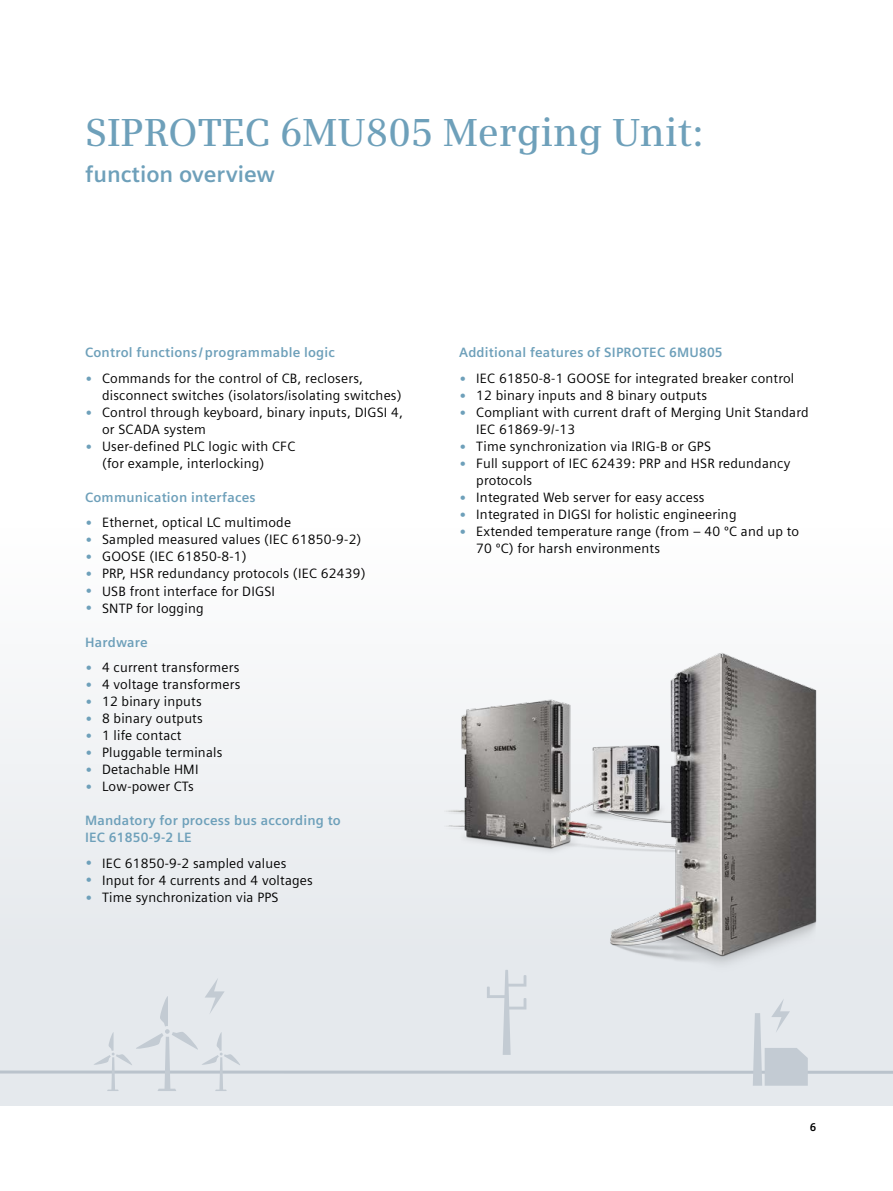
<style>
.page{position:relative;width:893px;height:1191px;background:#fff}
.page>*{position:absolute;margin:0;border:0;box-sizing:border-box;transform-origin:0 0}
.t1{font:600 39px "Siemens Serif";color:#6ea0ba}
.t2{font:700 22.5px "Siemens Sans Global";color:#6ea0ba}
.t3{font:13.5px/17px "Siemens Sans Global";letter-spacing:.015em;color:#000}
.t4{font:700 13.5px/17px "Siemens Sans Global";letter-spacing:.015em;color:#6ea0ba}
.t5{font:700 11.25px "Siemens Sans Global";color:#000}
.s1{font-size:15px;color:#6ea0ba}
</style>
<div class="page">
<div style="left:0;top:527px;width:893px;height:579px;background:linear-gradient(to bottom,#fdfdfd,#e0e4e9)"></div>
<img style="left:442px;top:574px;width:423px;height:476px">
<hr style="left:0;top:1070px;width:893px;height:3px;background:#fff">
<svg style="left:753px;top:998px;width:55px;height:87px"></svg>
<svg style="left:91px;top:977px;width:152px;height:114px"></svg>
<svg style="left:487px;top:969px;width:39px;height:85px"></svg>
<h1 class="t1" style="left:85px;top:110px;width:620px">SIPROTEC 6MU805 Merging Unit:</h1>
<h2 class="t2" style="left:85px;top:161px;width:192px">function overview</h2>
<p class="t4" style="left:85px;top:344px;width:252px">Control functions / programmable logic</p>
<p class="t3" style="left:102px;top:370px;width:301px;text-indent:-17px"><span class="s1">•</span> Commands for the control of CB, reclosers, disconnect switches (isolators/isolating switches)</p>
<p class="t3" style="left:102px;top:404px;width:303px;text-indent:-17px"><span class="s1">•</span> Control through keyboard, binary inputs, DIGSI 4, or SCADA system</p>
<p class="t3" style="left:102px;top:438px;width:195px;text-indent:-17px"><span class="s1">•</span> User-defined PLC logic with CFC (for example, interlocking)</p>
<p class="t4" style="left:85px;top:489px;width:172px">Communication interfaces</p>
<p class="t3" style="left:85px;top:515px;width:208px"><span class="s1">•</span> Ethernet, optical LC multimode</p>
<p class="t3" style="left:85px;top:532px;width:278px"><span class="s1">•</span> Sampled measured values (IEC 61850-9-2)</p>
<p class="t3" style="left:85px;top:549px;width:163px"><span class="s1">•</span> GOOSE (IEC 61850-8-1)</p>
<p class="t3" style="left:85px;top:566px;width:282px"><span class="s1">•</span> PRP, HSR redundancy protocols (IEC 62439)</p>
<p class="t3" style="left:85px;top:583px;width:192px"><span class="s1">•</span> USB front interface for DIGSI</p>
<p class="t3" style="left:85px;top:600px;width:120px"><span class="s1">•</span> SNTP for logging</p>
<p class="t4" style="left:85px;top:633px;width:64px">Hardware</p>
<p class="t3" style="left:85px;top:659px;width:156px"><span class="s1">•</span> 4 current transformers</p>
<p class="t3" style="left:85px;top:676px;width:157px"><span class="s1">•</span> 4 voltage transformers</p>
<p class="t3" style="left:85px;top:693px;width:118px"><span class="s1">•</span> 12 binary inputs</p>
<p class="t3" style="left:85px;top:710px;width:119px"><span class="s1">•</span> 8 binary outputs</p>
<p class="t3" style="left:85px;top:727px;width:98px"><span class="s1">•</span> 1 life contact</p>
<p class="t3" style="left:85px;top:744px;width:139px"><span class="s1">•</span> Pluggable terminals</p>
<p class="t3" style="left:85px;top:761px;width:115px"><span class="s1">•</span> Detachable HMI</p>
<p class="t3" style="left:85px;top:778px;width:110px"><span class="s1">•</span> Low-power CTs</p>
<p class="t4" style="left:85px;top:812px;width:257px">Mandatory for process bus according to<br>IEC 61850-9-2 LE</p>
<p class="t3" style="left:85px;top:855px;width:203px"><span class="s1">•</span> IEC 61850-9-2 sampled values</p>
<p class="t3" style="left:85px;top:872px;width:229px"><span class="s1">•</span> Input for 4 currents and 4 voltages</p>
<p class="t3" style="left:85px;top:889px;width:195px"><span class="s1">•</span> Time synchronization via PPS</p>
<p class="t4" style="left:459px;top:344px;width:265px">Additional features of SIPROTEC 6MU805</p>
<p class="t3" style="left:459px;top:370px;width:337px"><span class="s1">•</span> IEC 61850-8-1 GOOSE for integrated breaker control</p>
<p class="t3" style="left:459px;top:387px;width:249px"><span class="s1">•</span> 12 binary inputs and 8 binary outputs</p>
<p class="t3" style="left:476px;top:404px;width:334px;text-indent:-17px"><span class="s1">•</span> Compliant with current draft of Merging Unit Standard<br>IEC 61869-9/-13</p>
<p class="t3" style="left:459px;top:438px;width:253px"><span class="s1">•</span> Time synchronization via IRIG-B or GPS</p>
<p class="t3" style="left:476px;top:455px;width:315px;text-indent:-17px"><span class="s1">•</span> Full support of IEC 62439: PRP and HSR redundancy protocols</p>
<p class="t3" style="left:459px;top:489px;width:247px"><span class="s1">•</span> Integrated Web server for easy access</p>
<p class="t3" style="left:459px;top:506px;width:279px"><span class="s1">•</span> Integrated in DIGSI for holistic engineering</p>
<p class="t3" style="left:476px;top:523px;width:324px;text-indent:-17px"><span class="s1">•</span> Extended temperature range (from – 40 ºC and up to<br>70 ºC) for harsh environments</p>
<p class="t5" style="left:810px;top:1120px;width:8px">6</p>
</div>
